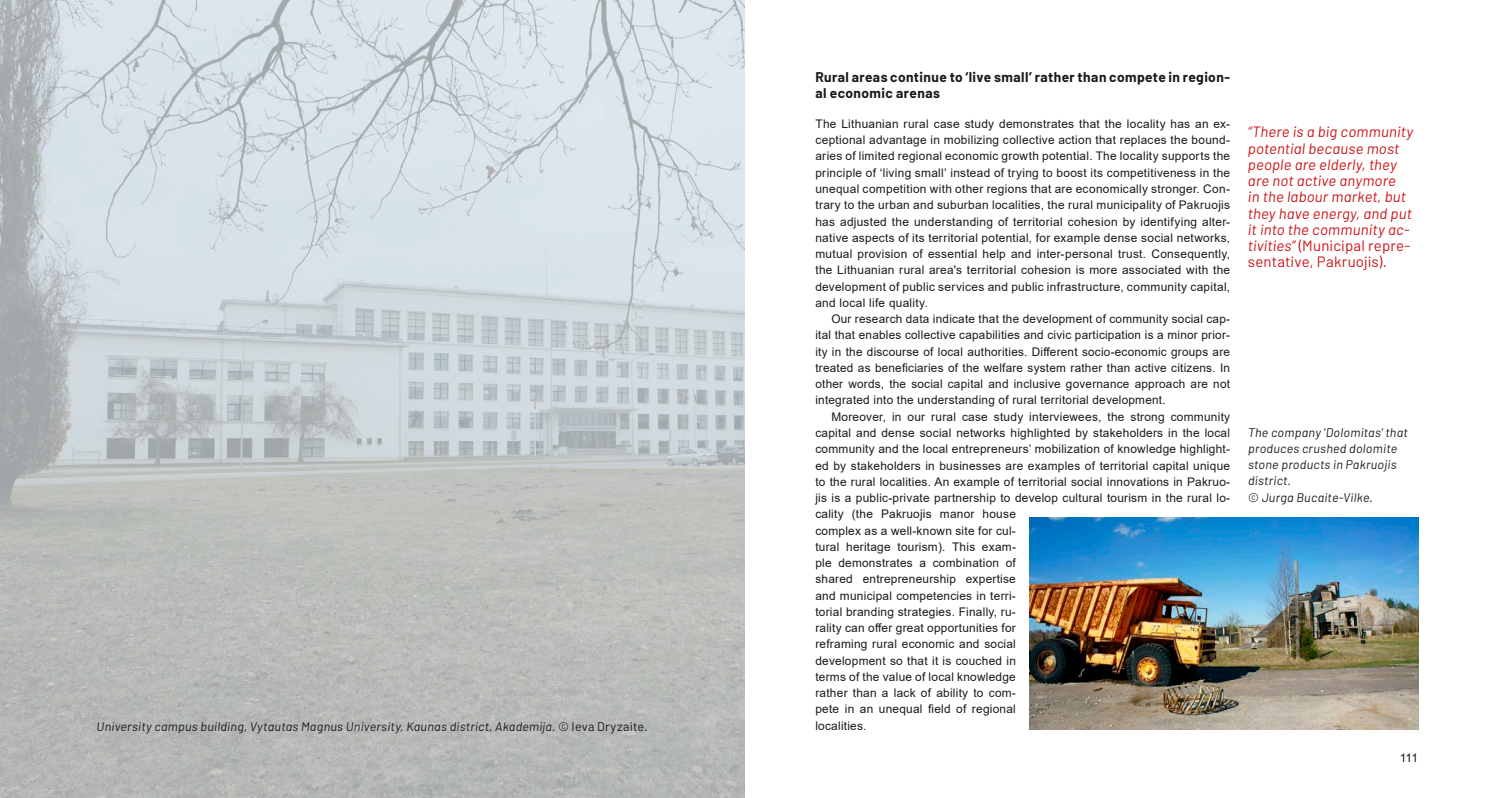
<style>
.page{position:relative;width:1489px;height:798px;background:#fff}
.page>*{position:absolute;margin:0;border:0;box-sizing:border-box;transform-origin:0 0}
.t1{font:italic 15px/16.2px "Barlow";letter-spacing:.01em;color:#cc1316}
.t2{font:700 13.75px/16.2px "Barlow";letter-spacing:.03em;color:#191918}
.t3{font:italic 12.5px/16.2px "Barlow";letter-spacing:.02em;color:#191918}
.t4{font:11.88px/16.2px "Arial";letter-spacing:.02em;color:#191918;text-align:justify}
.s1{font-style:normal}
</style>
<div class="page">
<svg style="left:0;top:0;width:744px;height:797px;background:#c5cbcd"></svg>
<img style="left:1029px;top:517px;width:389px;height:212px">
<p class="t3" style="left:97px;top:717px;width:552px">University campus building, Vytautas Magnus University, Kaunas district, Akademija. <span class="s1">© Ieva Dryzaite.</span></p>
<p class="t2" style="left:815px;top:68px;width:416px">Rural areas continue to ‘live small’ rather than compete in region&shy;al economic arenas</p>
<p class="t4" style="left:815px;top:115px;width:416px">The Lithuanian rural case study demonstrates that the locality has an ex&shy;ceptional advantage in mobilizing collective action that replaces the bound&shy;aries of limited regional economic growth potential. The locality supports the principle of ‘living small’ instead of trying to boost its competitiveness in the unequal competition with other regions that are economically stronger. Con&shy;trary to the urban and suburban localities, the rural municipality of Pakruojis has adjusted the understanding of territorial cohesion by identifying alter&shy;native aspects of its territorial potential, for example dense social networks, mutual provision of essential help and inter-personal trust. Consequently, the Lithuanian rural area's territorial cohesion is more associated with the development of public services and public infrastructure, community capital, and local life quality.</p>
<p class="t4" style="left:815px;top:310px;width:416px;text-indent:16px">Our research data indicate that the development of community social cap&shy;ital that enables collective capabilities and civic participation is a minor prior&shy;ity in the discourse of local authorities. Different socio-economic groups are treated as beneficiaries of the welfare system rather than active citizens. In other words, the social capital and inclusive governance approach are not integrated into the understanding of rural territorial development.</p>
<p class="t4" style="left:815px;top:408px;width:416px;text-align:left;text-indent:16px">Moreover, in our rural case study interviewees, the strong community capital and dense social networks highlighted by stakeholders in the local community and the local entrepreneurs’ mobilization of knowledge highlight&shy;ed by stakeholders in businesses are examples of territorial capital unique to the rural localities. An example of territorial social innovations in Pakruo&shy;jis is a public-private partnership to develop cultural tourism in the rural lo&shy;cality (the Pakruojis manor house<br>complex as a well-known site for cul-<br>tural heritage tourism). This exam-<br>ple demonstrates a combination of<br>shared entrepreneurship expertise<br>and municipal competencies in terri-<br>torial branding strategies. Finally, ru-<br>rality can offer great opportunities for<br>reframing rural economic and social<br>development so that it is couched in<br>terms of the value of local knowledge<br>rather than a lack of ability to com-<br>pete in an unequal field of regional<br>localities.</p>
<p class="t1" style="left:1247px;top:123px;width:167px">“There is a big community potential because most people are elderly, they are not active anymore<br>in the labour market, but they have energy, and put it into the community ac&shy;tivities” <span class="s1">(Municipal repre&shy;sentative, Pakruojis).</span></p>
<p class="t3" style="left:1247px;top:423px;width:161px">The company 'Dolomitas' that produces crushed dolomite stone products in Pakruojis district.<br><span class="s1">©</span> Jurga Bucaite-Vilke.</p>
<p class="t4" style="left:1399px;top:749px;width:20px">111</p>
</div>
